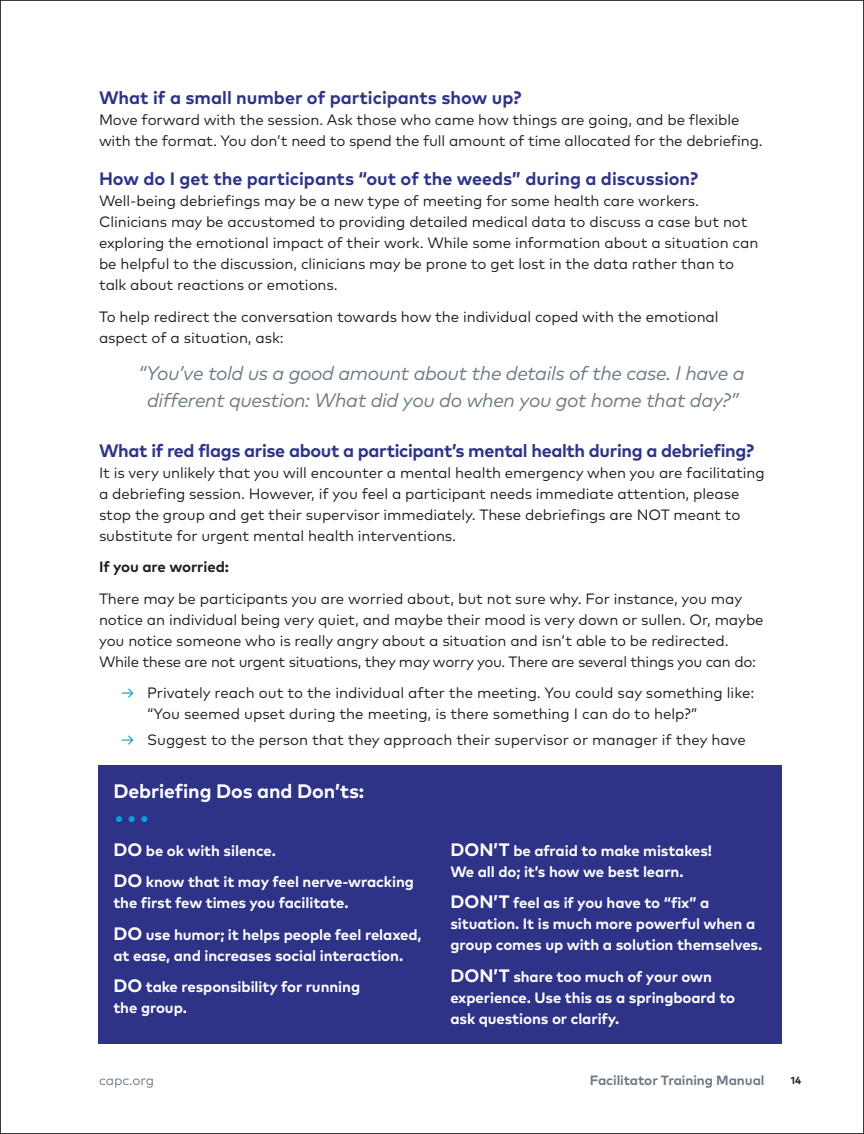
<style>
.page{position:relative;width:864px;height:1134px;background:#fff}
.page>*{position:absolute;margin:0;border:0;box-sizing:border-box;transform-origin:0 0}
._3_Dots{font:26.25px "Mark Pro";color:#0ca0dc}
.Questions{font:italic 19.5px/27px "Mark Pro";letter-spacing:-.02em;color:#6f7c87;text-align:center}
.t1{font:700 19.5px "Mark Pro";letter-spacing:-.005em;color:#fff}
.t2{font:700 18px "Mark Pro";color:#2e3388}
.t3{font:700 18px "Mark Pro";letter-spacing:-.02em;color:#2e3388}
.BC_-_SansSerif{font:15px/21px "Mark Pro";letter-spacing:-.005em;color:#231f20}
.t4{font:700 15px/21px "Mark Pro";letter-spacing:-.005em;color:#fff}
.t5{font:700 15px "Mark Pro";letter-spacing:-.005em;color:#231f20}
.t6{font:700 13.5px "Mark Pro";letter-spacing:-.005em;color:#6f7c87}
.t7{font:13.5px "Mark Pro";letter-spacing:-.005em;color:#6f7c87}
.t8{font:700 10.5px "Mark Pro";color:#231f20}
.s1{color:#0594c7}
.s2{font-size:18px}
</style>
<div class="page">
<div style="left:98px;top:765px;width:684px;height:279px;background:#2e3388"></div>
<h3 class="t2" style="left:99px;top:84px;width:424px">What if a small number of participants show up?</h3>
<p class="BC_-_SansSerif" style="left:99px;top:108px;width:665px">Move forward with the session. Ask those who came how things are going, and be flexible with the format. You don’t need to spend the full amount of time allocated for the debriefing.</p>
<h3 class="t2" style="left:99px;top:165px;width:601px">How do I get the participants “out of the weeds” during a discussion?</h3>
<p class="BC_-_SansSerif" style="left:99px;top:189px;width:661px">Well-being debriefings may be a new type of meeting for some health care workers.<br>Clinicians may be accustomed to providing detailed medical data to discuss a case but not exploring the emotional impact of their work. While some information about a situation can be helpful to the discussion, clinicians may be prone to get lost in the data rather than to talk about reactions or emotions.</p>
<p class="BC_-_SansSerif" style="left:99px;top:305px;width:621px">To help redirect the conversation towards how the individual coped with the emotional aspect of a situation, ask:</p>
<p class="Questions" style="left:138px;top:358px;width:608px">“You’ve told us a good amount about the details of the case. I have a different question: What did you do when you got home that day?”</p>
<h3 class="t3" style="left:99px;top:437px;width:657px">What if red flags arise about a participant’s mental health during a debriefing?</h3>
<p class="BC_-_SansSerif" style="left:99px;top:461px;width:667px">It is very unlikely that you will encounter a mental health emergency when you are facilitating a debriefing session. However, if you feel a participant needs immediate attention, please stop the group and get their supervisor immediately. These debriefings are NOT meant to substitute for urgent mental health interventions.</p>
<h4 class="t5" style="left:99px;top:556px;width:131px">If you are worried:</h4>
<p class="BC_-_SansSerif" style="left:99px;top:587px;width:666px">There may be participants you are worried about, but not sure why. For instance, you may notice an individual being very quiet, and maybe their mood is very down or sullen. Or, maybe you notice someone who is really angry about a situation and isn’t able to be redirected.<br>While these are not urgent situations, they may worry you. There are several things you can do:</p>
<p class="BC_-_SansSerif" style="left:147px;top:681px;width:609px;text-indent:-27px"><span class="s1">→</span> Privately reach out to the individual after the meeting. You could say something like: “You seemed upset during the meeting, is there something I can do to help?”</p>
<p class="BC_-_SansSerif" style="left:120px;top:728px;width:627px"><span class="s1">→</span> Suggest to the person that they approach their supervisor or manager if they have</p>
<h4 class="t1" style="left:113px;top:777px;width:252px">Debriefing Dos and Don’ts:</h4>
<p class="_3_Dots" style="left:113px;top:797px;width:38px">•••</p>
<h4 class="t4" style="left:113px;top:839px;width:164px"><span class="s2">DO</span> be ok with silence.</h4>
<h4 class="t4" style="left:113px;top:870px;width:302px"><span class="s2">DO</span> know that it may feel nerve-wracking the first few times you facilitate.</h4>
<h4 class="t4" style="left:113px;top:923px;width:310px"><span class="s2">DO</span> use humor; it helps people feel relaxed, at ease, and increases social interaction.</h4>
<h4 class="t4" style="left:113px;top:975px;width:248px"><span class="s2">DO</span> take responsibility for running the group.</h4>
<h4 class="t4" style="left:450px;top:839px;width:263px"><span class="s2">DON’T</span> be afraid to make mistakes!<br>We all do; it’s how we best learn.</h4>
<h4 class="t4" style="left:450px;top:891px;width:313px"><span class="s2">DON’T</span> feel as if you have to “fix” a situation. It is much more powerful when a group comes up with a solution themselves.</h4>
<h4 class="t4" style="left:450px;top:965px;width:286px"><span class="s2">DON’T</span> share too much of your own experience. Use this as a springboard to ask questions or clarify.</h4>
<p class="t7" style="left:99px;top:1070px;width:57px">capc.org</p>
<p class="t6" style="left:590px;top:1070px;width:176px">Facilitator Training Manual</p>
<p class="t8" style="left:791px;top:1072px;width:12px">14</p>
</div>
